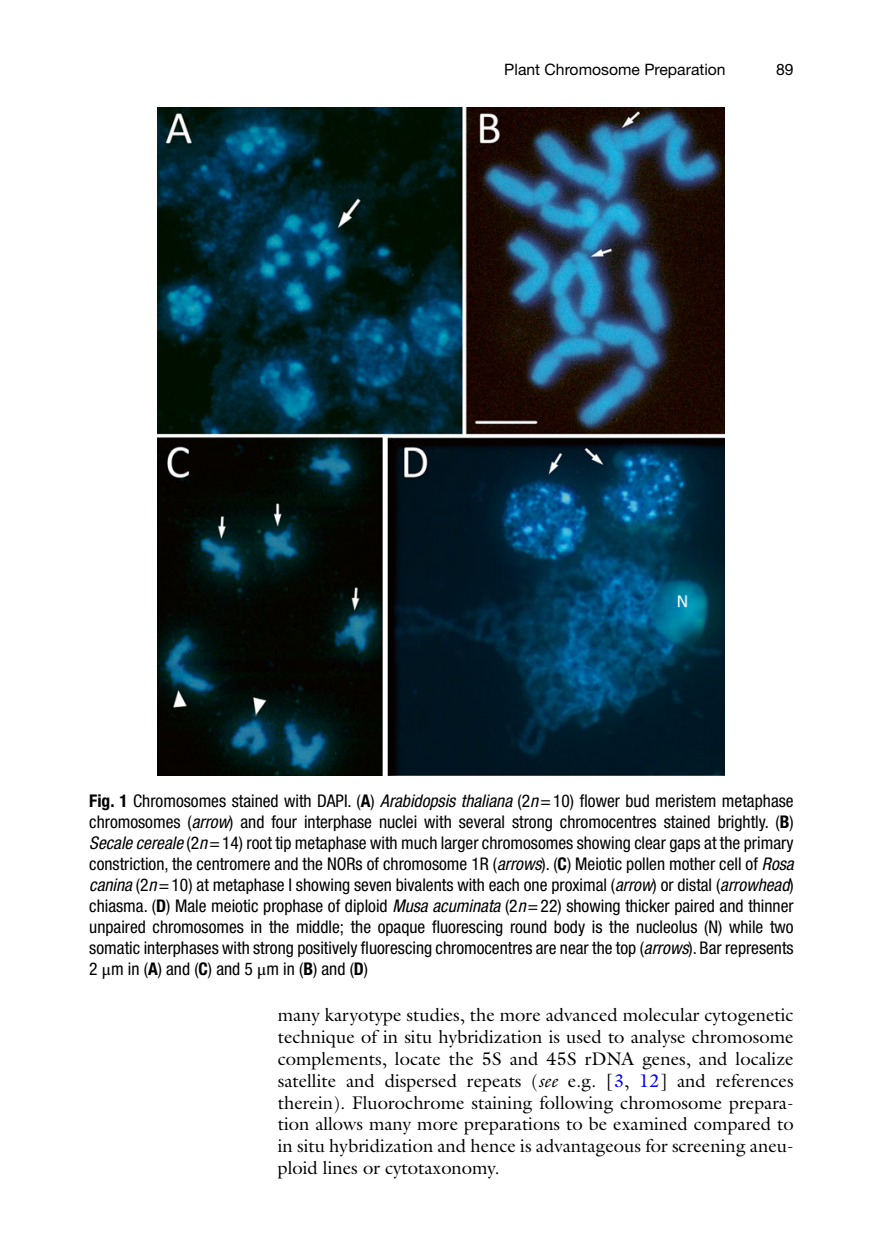
<style>
.page{position:relative;width:883px;height:1260px;background:#fff}
.page>*{position:absolute;margin:0;border:0;box-sizing:border-box;transform-origin:0 0}
.t1{font:18.38px/21.9px "Lqrfqv Galliard";color:#000;text-align:justify}
.t2{font:condensed 17.5px/21px "Tlsnjl Helvetica Neue";color:#000;text-align:justify}
.t3{font:15.75px "Svffmb Helvetica Neue";color:#000}
.s1{font-family:"Vssvgj Helvetica Neue";font-weight:700}
.s2{font-family:"Cfcqby Helvetica Neue";font-style:italic}
.s3{font-family:"Hyvcjr STIX General";font-stretch:normal}
.s4{font-family:"Mywwxf Galliard";font-style:italic}
.s5{color:#0000fa}
</style>
<div class="page">
<img style="left:158px;top:107px;width:567px;height:668px">
<p class="t3" style="left:504px;top:64px;width:223px">Plant Chromosome Preparation</p>
<p class="t3" style="left:776px;top:64px;width:19px">89</p>
<p class="t2" style="left:89px;top:791px;width:706px"><span class="s1">Fig. 1</span> Chromosomes stained with DAPI . ( <span class="s1">A</span> ) <span class="s2">Arabidopsis thaliana</span> (2 <span class="s2">n</span> = 10) flower bud meristem metaphase chromosomes ( <span class="s2">arrow</span> ) and four interphase nuclei with several strong chromocentres stained brightly. ( <span class="s1">B</span> )<br><span class="s2">Secale cereale</span> (2 <span class="s2">n</span> = 14) root tip metaphase with much larger chromosomes showing clear gaps at the primary constriction, the centromere and the NORs of chromosome 1R ( <span class="s2">arrows</span> ). ( <span class="s1">C</span> ) Meiotic pollen mother cell of <span class="s2">Rosa canina</span> (2 <span class="s2">n</span> = 10) at metaphase I showing seven bivalents with each one proximal ( <span class="s2">arrow</span> ) or distal ( <span class="s2">arrowhead</span> ) chiasma. ( <span class="s1">D</span> ) Male meiotic prophase of diploid <span class="s2">Musa acuminata</span> (2 <span class="s2">n</span> = 22) showing thicker paired and thinner unpaired chromosomes in the middle; the opaque fluorescing round body is the nucleolus (N) while two somatic interphases with strong positively fluorescing chromocentres are near the top ( <span class="s2">arrows</span> ). Bar represents 2 <span class="s3">μ</span>m in ( <span class="s1">A</span> ) and ( <span class="s1">C</span> ) and 5 <span class="s3">μ</span>m in ( <span class="s1">B</span> ) and ( <span class="s1">D</span> )</p>
<p class="t1" style="left:278px;top:1006px;width:517px">many karyotype studies, the more advanced molecular cytogenetic technique of in situ hybridization is used to analyse chromosome complements, locate the 5S and 45S rDNA genes, and localize satellite and dispersed repeats ( <span class="s4">see</span> e.g. [ <span class="s5">3</span>, <span class="s5">12</span>] and references therein). Fluorochrome staining following chromosome prepara&shy;tion allows many more preparations to be examined compared to in situ hybridization and hence is advantageous for screening aneu&shy;ploid lines or cytotaxonomy.</p>
</div>
